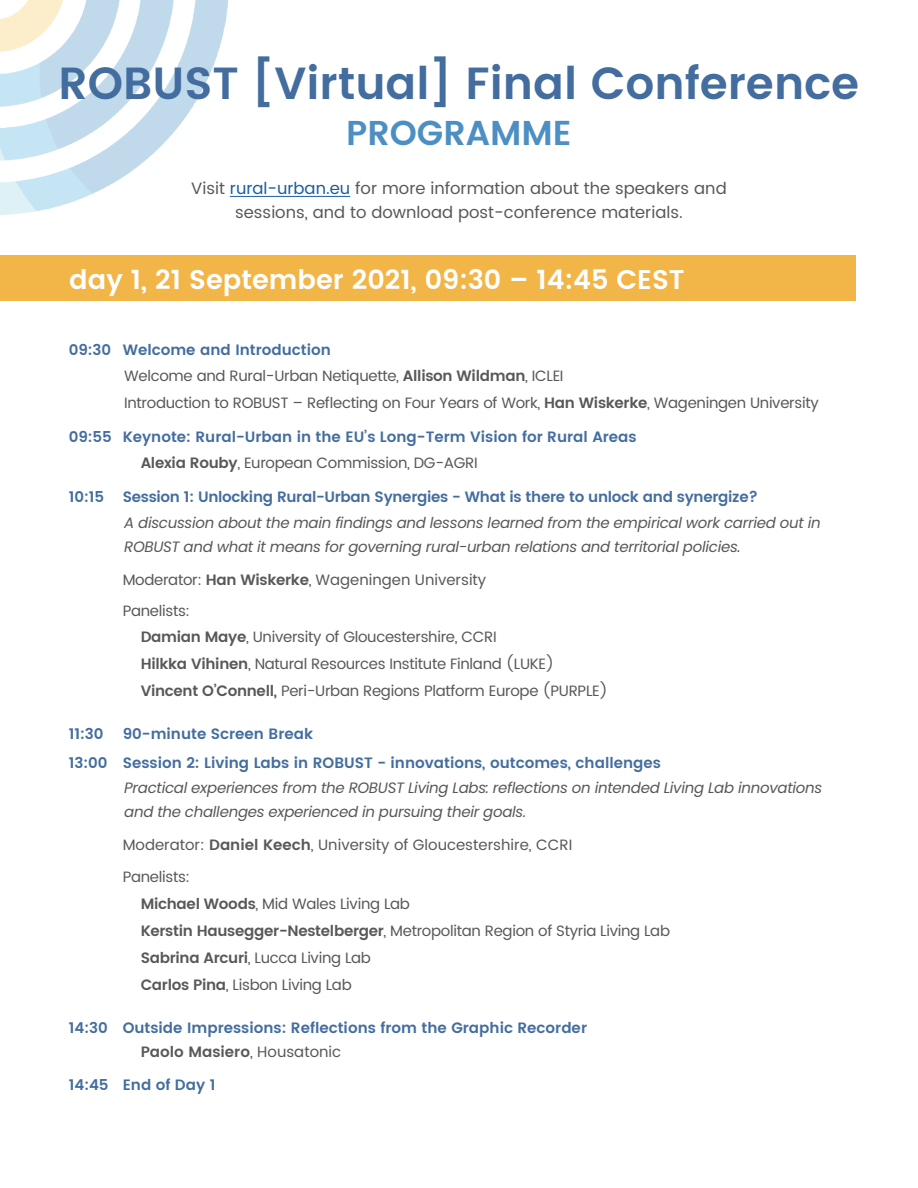
<style>
.page{position:relative;width:918px;height:1188px;background:#fff}
.page>*{position:absolute;margin:0;border:0;box-sizing:border-box;transform-origin:0 0}
.Title_text{font:600 45px "Poppins";color:#436d9f}
.Title_text-2{font:600 34.5px "Poppins";color:#4d8fc3}
.Title_text-3{font:600 27px "Poppins";color:#fff}
.Introduction_text{font:16.5px/24px "Poppins";color:#57585a;text-align:center}
.Text_italic{font:italic 15px/24px "Poppins";letter-spacing:-.02em;color:#57585a}
.Heading_1_blue{font:600 15px/24px "Poppins";color:#436d9f}
.Indent{font:15px "Poppins";letter-spacing:-.02em;color:#57585a}
.Introduction_text-2{font:15px "Poppins";letter-spacing:-.02em;color:#57585a}
.Indent_2{font:15px "Poppins";letter-spacing:-.02em;color:#57585a}
.Introduction_text-3{font:15px "Poppins";color:#57585a}
.Heading_1_blue-2{font:600 15px "Poppins";letter-spacing:-.02em;color:#436d9f}
.s1{color:#175d9e}
.s2{font-weight:600}
.s3{color:#57585a}
.s4{font-weight:400;color:#57585a}
</style>
<div class="page">
<img style="left:0;top:0;width:228px;height:215px">
<div style="left:0;top:256px;width:856px;height:45px;background:#f2b648"></div>
<hr style="left:230px;top:196px;width:120px;height:1px;background:#175d9e">
<p class="Title_text" style="left:59px;top:49px;width:802px">ROBUST [Virtual] Final Conference</p>
<p class="Title_text-2" style="left:346px;top:107px;width:227px">PROGRAMME</p>
<p class="Introduction_text" style="left:191px;top:177px;width:537px">Visit <span class="s1">rural-urban.eu</span> for more information about the speakers and sessions, and to download post-conference materials.</p>
<p class="Title_text-3" style="left:69px;top:259px;width:617px">day 1, 21 September 2021, 09:30 – 14:45 CEST</p>
<p class="Heading_1_blue" style="left:69px;top:338px;width:264px">09:30 Welcome and Introduction</p>
<p class="Indent_2" style="left:124px;top:364px;width:441px">Welcome and Rural-Urban Netiquette, <span class="s2">Allison Wildman</span>, ICLEI</p>
<p class="Indent_2" style="left:124px;top:391px;width:696px">Introduction to ROBUST – Reflecting on Four Years of Work, <span class="s2">Han Wiskerke</span>, Wageningen University</p>
<p class="Heading_1_blue" style="left:69px;top:425px;width:570px">09:55 Keynote: Rural-Urban in the EU’s Long-Term Vision for Rural Areas</p>
<p class="Indent" style="left:141px;top:451px;width:339px"><span class="s2">Alexia Rouby</span>, European Commission, DG-AGRI</p>
<p class="Heading_1_blue-2" style="left:69px;top:486px;width:691px">10:15 Session 1: Unlocking Rural-Urban Synergies - What is there to unlock and synergize?</p>
<p class="Text_italic" style="left:124px;top:510px;width:698px">A discussion about the main findings and lessons learned from the empirical work carried out in<br>ROBUST and what it means for governing rural-urban relations and territorial policies.</p>
<p class="Introduction_text-3" style="left:123px;top:568px;width:365px">Moderator: <span class="s2">Han Wiskerke</span>, Wageningen University</p>
<p class="Introduction_text-2" style="left:123px;top:600px;width:69px">Panelists:</p>
<p class="Indent" style="left:141px;top:625px;width:358px"><span class="s2">Damian Maye</span>, University of Gloucestershire, CCRI</p>
<p class="Indent" style="left:141px;top:652px;width:415px"><span class="s2">Hilkka Vihinen</span>, Natural Resources Institute Finland (LUKE)</p>
<p class="Indent" style="left:141px;top:679px;width:469px"><span class="s2">Vincent O’Connell,</span> Peri-Urban Regions Platform Europe (PURPLE)</p>
<p class="Heading_1_blue" style="left:69px;top:722px;width:36px">11:30</p>
<p class="Heading_1_blue" style="left:123px;top:722px;width:192px">90-minute Screen Break</p>
<p class="Heading_1_blue" style="left:69px;top:751px;width:594px">13:00 Session 2: Living Labs in ROBUST - innovations, outcomes, challenges</p>
<p class="Text_italic" style="left:124px;top:776px;width:700px">Practical experiences from the ROBUST Living Labs: reflections on intended Living Lab innovations and the challenges experienced in pursuing their goals.</p>
<p class="Introduction_text-3" style="left:123px;top:834px;width:451px">Moderator: <span class="s2">Daniel Keech</span>, University of Gloucestershire, CCRI</p>
<p class="Introduction_text-2" style="left:123px;top:865px;width:69px">Panelists:</p>
<p class="Indent" style="left:141px;top:892px;width:271px"><span class="s2">Michael Woods</span>, Mid Wales Living Lab</p>
<p class="Introduction_text-2" style="left:141px;top:919px;width:531px"><span class="s2">Kerstin Hausegger-Nestelberger</span>, Metropolitan Region of Styria Living Lab</p>
<p class="Introduction_text-2" style="left:141px;top:946px;width:232px"><span class="s2">Sabrina Arcuri</span>, Lucca Living Lab</p>
<p class="Introduction_text-2" style="left:141px;top:973px;width:213px"><span class="s2">Carlos Pina</span>, Lisbon Living Lab</p>
<p class="Heading_1_blue" style="left:141px;top:1016px;width:448px;text-indent:-72px">14:30 Outside Impressions: Reflections from the Graphic Recorder<br><span class="s3">Paolo Masiero</span><span class="s4">, Housatonic</span></p>
<p class="Heading_1_blue" style="left:69px;top:1073px;width:148px">14:45 End of Day 1</p>
</div>
